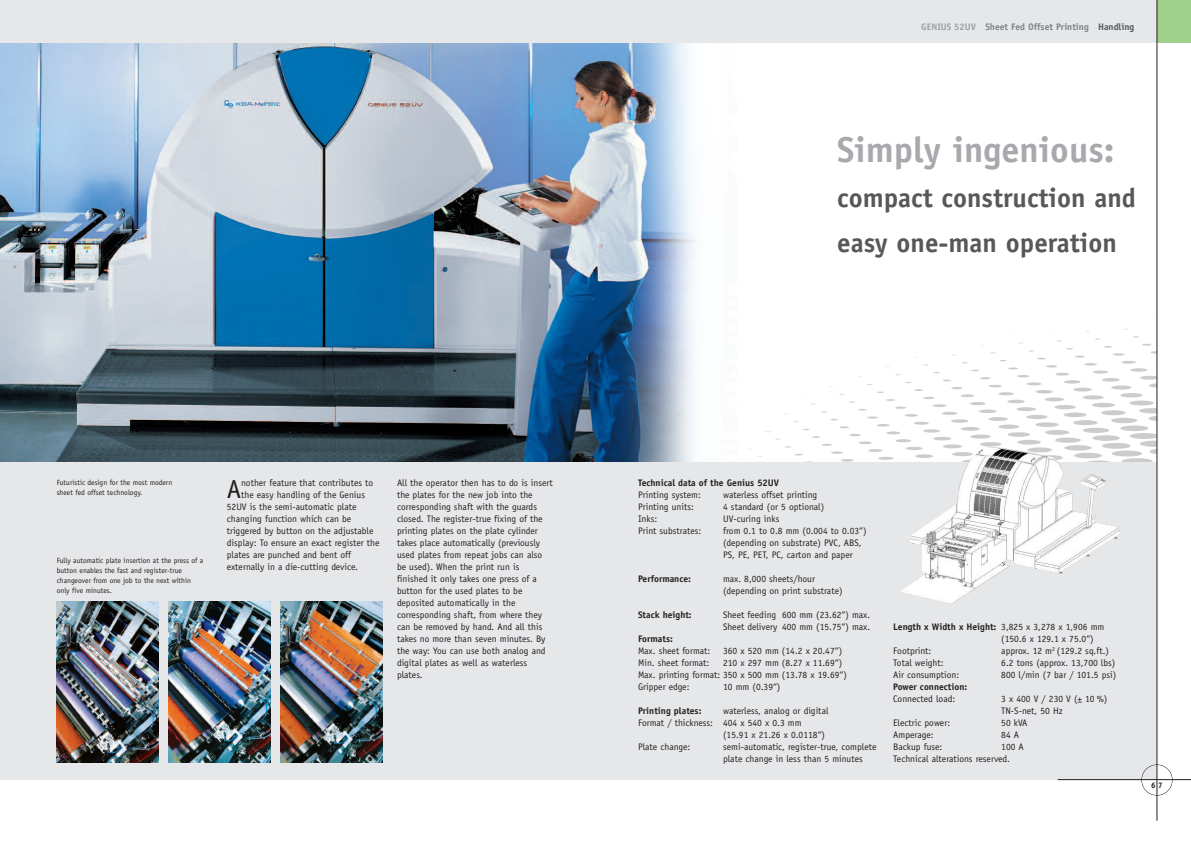
<style>
.page{position:relative;width:1191px;height:842px;background:#fff}
.page>*{position:absolute;margin:0;border:0;box-sizing:border-box;transform-origin:0 0}
.t1{font:700 36px "Officina Sans";color:#a8a9ad}
.t2{font:700 27px/45px "Officina Sans";color:#57585a}
.t3{font:26.1px "Officina Sans";color:#231f20}
.t4{font:9.5px/12px "Officina Sans";color:#231f20}
.t5{font:700 9.5px "Officina Sans";color:#231f20}
.t6{font:700 9.5px "Officina Sans";color:#808285}
.t7{font:700 8px "Officina Sans";color:#231f20}
.t8{font:7.5px/10px "Officina Sans";color:#231f20}
.s1{color:#9d9fa2}
.s2{color:#57585a}
.s3{font-weight:400}
</style>
<div class="page">
<img style="left:757px;top:329px;width:399px;height:133px">
<img style="left:0;top:43px;width:696px;height:419px">
<div style="left:0;top:0;width:595px;height:43px;background:#e6e7e9"></div>
<div style="left:595px;top:0;width:562px;height:43px;background:#e6e7e9"></div>
<div style="left:595px;top:462px;width:562px;height:318px;background:#e6e7e9"></div>
<div style="left:0;top:462px;width:595px;height:318px;background:#e6e7e9"></div>
<div style="left:1157px;top:0;width:34px;height:43px;background:#9fd08a"></div>
<hr style="left:1156px;top:0;width:1px;height:821px;background:#231f20">
<hr style="left:1057px;top:779px;width:134px;height:1px;background:#231f20">
<div style="left:1141px;top:764px;width:31px;height:32px;border:1px solid #231f20;border-radius:50%"></div>
<img style="left:169px;top:601px;width:102px;height:162px">
<img style="left:57px;top:601px;width:102px;height:162px">
<img style="left:281px;top:601px;width:102px;height:162px">
<img style="left:989px;top:446px;width:78px;height:44px">
<p class="t6" style="left:921px;top:23px;width:214px"><span class="s1">GENIUS 52UV</span> Sheet Fed Offset Printing <span class="s2">Handling</span></p>
<h1 class="t1" style="left:837px;top:136px;width:279px">Simply ingenious:</h1>
<h2 class="t2" style="left:837px;top:177px;width:300px">compact construction and easy one-man operation</h2>
<p class="t8" style="left:57px;top:478px;width:117px">Futuristic design for the most modern sheet fed offset technology.</p>
<p class="t4" style="left:397px;top:477px;width:157px">All the operator then has to do is insert the plates for the new job into the corresponding shaft with the guards closed. The register-true fixing of the printing plates on the plate cylinder takes place automatically (previously used plates from repeat jobs can also be used). When the print run is<br>finished it only takes one press of a button for the used plates to be deposited automatically in the corresponding shaft, from where they can be removed by hand. And all this takes no more than seven minutes. By the way: You can use both analog and digital plates as well as waterless plates.</p>
<h3 class="t3" style="left:227px;top:479px;width:16px">A</h3>
<p class="t4" style="left:241px;top:477px;width:134px">nother feature that contributes to</p>
<p class="t4" style="left:241px;top:489px;width:125px">the easy handling of the Genius</p>
<p class="t4" style="left:227px;top:501px;width:131px">52UV is the semi-automatic plate</p>
<p class="t4" style="left:227px;top:513px;width:126px">changing function which can be</p>
<p class="t4" style="left:227px;top:525px;width:148px">triggered by button on the adjustable</p>
<p class="t4" style="left:227px;top:537px;width:154px">display: To ensure an exact register the</p>
<p class="t4" style="left:227px;top:549px;width:126px">plates are punched and bent off</p>
<p class="t4" style="left:227px;top:561px;width:133px">externally in a die-cutting device.</p>
<p class="t8" style="left:57px;top:556px;width:148px">Fully automatic plate insertion at the press of a button enables the fast and register-true changeover from one job to the next within only five minutes.</p>
<p class="t5" style="left:638px;top:479px;width:143px">Technical data of the Genius 52UV</p>
<p class="t4" style="left:638px;top:489px;width:64px">Printing system:</p>
<p class="t4" style="left:723px;top:489px;width:96px">waterless offset printing</p>
<p class="t4" style="left:638px;top:501px;width:57px">Printing units:</p>
<p class="t4" style="left:723px;top:501px;width:103px">4 standard (or 5 optional)</p>
<p class="t4" style="left:638px;top:513px;width:21px">Inks:</p>
<p class="t4" style="left:723px;top:513px;width:58px">UV-curing inks</p>
<p class="t4" style="left:638px;top:525px;width:65px">Print substrates:</p>
<p class="t4" style="left:723px;top:525px;width:145px">from 0.1 to 0.8 mm (0.004 to 0.03“) (depending on substrate) PVC, ABS,<br>PS, PE, PET, PC, carton and paper</p>
<p class="t5" style="left:638px;top:575px;width:54px">Performance:</p>
<p class="t4" style="left:723px;top:573px;width:121px">max. 8,000 sheets/hour (depending on print substrate)</p>
<p class="t5" style="left:638px;top:611px;width:55px">Stack height:</p>
<p class="t4" style="left:723px;top:609px;width:149px">Sheet feeding 600 mm (23.62“) max.<br>Sheet delivery 400 mm (15.75“) max.</p>
<p class="t5" style="left:638px;top:635px;width:36px">Formats:</p>
<p class="t4" style="left:638px;top:645px;width:74px">Max. sheet format:</p>
<p class="t4" style="left:723px;top:645px;width:121px">360 x 520 mm (14.2 x 20.47“)</p>
<p class="t4" style="left:638px;top:657px;width:73px">Min. sheet format:</p>
<p class="t4" style="left:638px;top:657px;width:210px;text-indent:85px">210 x 297 mm (8.27 x 11.69“)<br>Max. printing format: 350 x 500 mm (13.78 x 19.69“)<br>Gripper edge:</p>
<p class="t4" style="left:723px;top:681px;width:59px">10 mm (0.39“)</p>
<p class="t5" style="left:638px;top:707px;width:65px">Printing plates:</p>
<p class="t4" style="left:723px;top:705px;width:107px">waterless, analog or digital</p>
<p class="t4" style="left:638px;top:717px;width:165px">Format / thickness: 404 x 540 x 0.3 mm</p>
<p class="t4" style="left:723px;top:729px;width:103px">(15.91 x 21.26 x 0.0118“)</p>
<p class="t4" style="left:638px;top:741px;width:54px">Plate change:</p>
<p class="t4" style="left:723px;top:741px;width:155px">semi-automatic, register-true, complete plate change in less than 5 minutes</p>
<p class="t5" style="left:893px;top:623px;width:213px">Length x Width x Height: <span class="s3">3,825 x 3,278 x 1,906 mm</span></p>
<p class="t4" style="left:1001px;top:633px;width:94px">(150.6 x 129.1 x 75.0“)</p>
<p class="t4" style="left:893px;top:645px;width:40px">Footprint:</p>
<p class="t4" style="left:1001px;top:645px;width:109px">approx. 12 m<sup>2</sup> (129.2 sq.ft.)</p>
<p class="t4" style="left:893px;top:657px;width:52px">Total weight:</p>
<p class="t4" style="left:1001px;top:657px;width:116px">6.2 tons (approx. 13,700 lbs)</p>
<p class="t4" style="left:893px;top:669px;width:67px">Air consumption:</p>
<p class="t4" style="left:1001px;top:669px;width:116px">800 l/min (7 bar / 101.5 psi)</p>
<p class="t5" style="left:893px;top:683px;width:76px">Power connection:</p>
<p class="t4" style="left:893px;top:693px;width:64px">Connected load:</p>
<p class="t4" style="left:1001px;top:693px;width:108px">3 x 400 V / 230 V (± 10 %)<br>TN-S-net, 50 Hz</p>
<p class="t4" style="left:893px;top:717px;width:58px">Electric power:</p>
<p class="t4" style="left:1001px;top:717px;width:28px">50 kVA</p>
<p class="t4" style="left:893px;top:729px;width:42px">Amperage:</p>
<p class="t4" style="left:1001px;top:729px;width:19px">84 A</p>
<p class="t4" style="left:893px;top:741px;width:51px">Backup fuse:</p>
<p class="t4" style="left:893px;top:741px;width:132px;text-indent:108px">100 A<br>Technical alterations reserved.</p>
<p class="t7" style="left:1151px;top:783px;width:13px">6 7</p>
</div>
